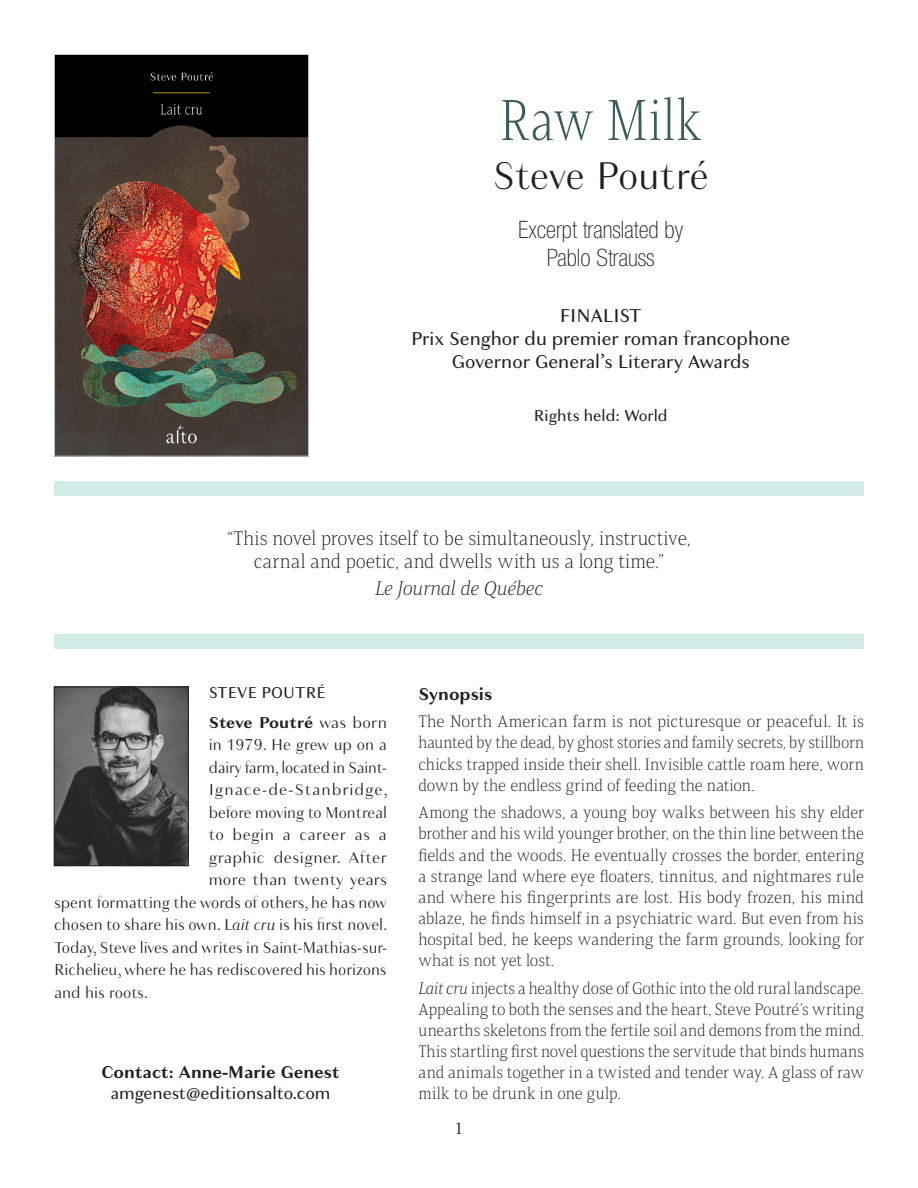
<style>
.page{position:relative;width:918px;height:1188px;background:#fff}
.page>*{position:absolute;margin:0;border:0;box-sizing:border-box;transform-origin:0 0}
.t1{font:57px "Mandrel Con Thi";letter-spacing:.025em;color:#3c5c5f}
.t2{font:300 40.5px "Granville";letter-spacing:-.01em;color:#231f20}
.t3{font:100 condensed 24px/28.8px "Helvetica Neue LT Std";color:#231f20;text-align:center}
.t4{font:19.5px/22.5px "Mandrel Nor Thi";color:#231f20;text-align:center}
.t5{font:19.5px "Granville";color:#231f20}
.t6{font:19.5px "Mandrel Nor Thi It";letter-spacing:-.015em;color:#231f20}
.t7{font:700 18px "Granville";color:#231f20}
.t8{font:18px "Granville";color:#231f20}
.t9{font:18px "Adobe Garamond Pro";color:#231f20}
.t10{font:16.5px/21px "Mandrel Nor Thi";color:#231f20;text-align:justify}
.t11{font:300 16.5px "Granville";color:#231f20}
.t12{font:16.5px "Granville";color:#231f20}
.t13{font:300 16.5px "Granville";letter-spacing:.06em;color:#231f20}
.t14{font:300 16.5px "Granville";letter-spacing:.03em;color:#231f20}
.t15{font:700 16.5px "Granville";letter-spacing:-.01em;color:#231f20}
.t16{font:300 16.5px "Granville";letter-spacing:.025em;color:#231f20}
.s1{font-weight:300}
.s2{font-style:italic}
.s3{font-family:"Mandrel Nor Thi It"}
</style>
<div class="page">
<img style="left:56px;top:56px;width:251px;height:399px">
<div style="left:54px;top:54px;width:255px;height:403px;border:1px solid #d1d2d4"></div>
<div style="left:54px;top:482px;width:810px;height:14px;background:#d2ede8"></div>
<div style="left:54px;top:634px;width:810px;height:14px;background:#d2ede8"></div>
<img style="left:56px;top:689px;width:130px;height:175px">
<div style="left:54px;top:687px;width:134px;height:179px;border:1px solid #231f20"></div>
<p class="t1" style="left:500px;top:85px;width:203px">Raw Milk</p>
<p class="t2" style="left:493px;top:149px;width:218px">Steve Poutré</p>
<p class="t3" style="left:518px;top:215px;width:166px">Excerpt translated by<br>Pablo Strauss</p>
<p class="t5" style="left:560px;top:303px;width:84px">FINALIST</p>
<p class="t5" style="left:411px;top:326px;width:381px">Prix Senghor du premier roman francophone</p>
<p class="t5" style="left:452px;top:349px;width:299px">Governor General’s Literary Awards</p>
<p class="t12" style="left:534px;top:405px;width:135px">Rights held: World</p>
<p class="t4" style="left:227px;top:527px;width:465px">“This novel proves itself to be simultaneously, instructive, carnal and poetic, and dwells with us a long time.”</p>
<p class="t6" style="left:375px;top:576px;width:169px">Le Journal de Québec</p>
<p class="t12" style="left:209px;top:682px;width:119px">STEVE POUTRÉ</p>
<p class="t15" style="left:209px;top:711px;width:180px">Steve Poutré <span class="s1">was born</span></p>
<p class="t11" style="left:209px;top:734px;width:180px">in 1979. He grew up on a</p>
<p class="t11" style="left:209px;top:757px;width:180px">dairy farm, located in Saint-</p>
<p class="t13" style="left:209px;top:779px;width:181px">Ignace-de-Stanbridge,</p>
<p class="t11" style="left:209px;top:802px;width:180px">before moving to Montreal</p>
<p class="t16" style="left:209px;top:824px;width:180px">to begin a career as a</p>
<p class="t14" style="left:209px;top:847px;width:180px">graphic designer. After</p>
<p class="t11" style="left:209px;top:869px;width:180px">more than twenty years</p>
<p class="t11" style="left:54px;top:892px;width:334px">spent formatting the words of others, he has now</p>
<p class="t11" style="left:54px;top:914px;width:335px">chosen to share his own. L<span class="s2">ait cru</span> is his first novel.</p>
<p class="t11" style="left:54px;top:937px;width:334px">Today, Steve lives and writes in Saint-Mathias-sur-</p>
<p class="t11" style="left:54px;top:959px;width:334px">Richelieu, where he has rediscovered his horizons</p>
<p class="t11" style="left:54px;top:982px;width:96px">and his roots.</p>
<p class="t7" style="left:101px;top:1059px;width:240px">Contact: Anne-Marie Genest</p>
<p class="t8" style="left:111px;top:1081px;width:222px">amgenest@editionsalto.com</p>
<p class="t7" style="left:418px;top:681px;width:75px">Synopsis</p>
<p class="t10" style="left:418px;top:711px;width:447px">The North American farm is not picturesque or peaceful. It is haunted by the dead, by ghost stories and family secrets, by stillborn chicks trapped inside their shell. Invisible cattle roam here, worn down by the endless grind of feeding the nation.</p>
<p class="t10" style="left:418px;top:802px;width:447px">Among the shadows, a young boy walks between his shy elder brother and his wild younger brother, on the thin line between the fields and the woods. He eventually crosses the border, entering a strange land where eye floaters, tinnitus, and nightmares rule and where his fingerprints are lost. His body frozen, his mind ablaze, he finds himself in a psychiatric ward. But even from his hospital bed, he keeps wandering the farm grounds, looking for what is not yet lost.</p>
<p class="t10" style="left:418px;top:977px;width:447px"><span class="s3">Lait cru</span> injects a healthy dose of Gothic into the old rural landscape.<br>Appealing to both the senses and the heart, Steve Poutré’s writing unearths skeletons from the fertile soil and demons from the mind.<br>This startling first novel questions the servitude that binds humans and animals together in a twisted and tender way. A glass of raw milk to be drunk in one gulp.</p>
<p class="t9" style="left:454px;top:1118px;width:10px">1</p>
</div>
